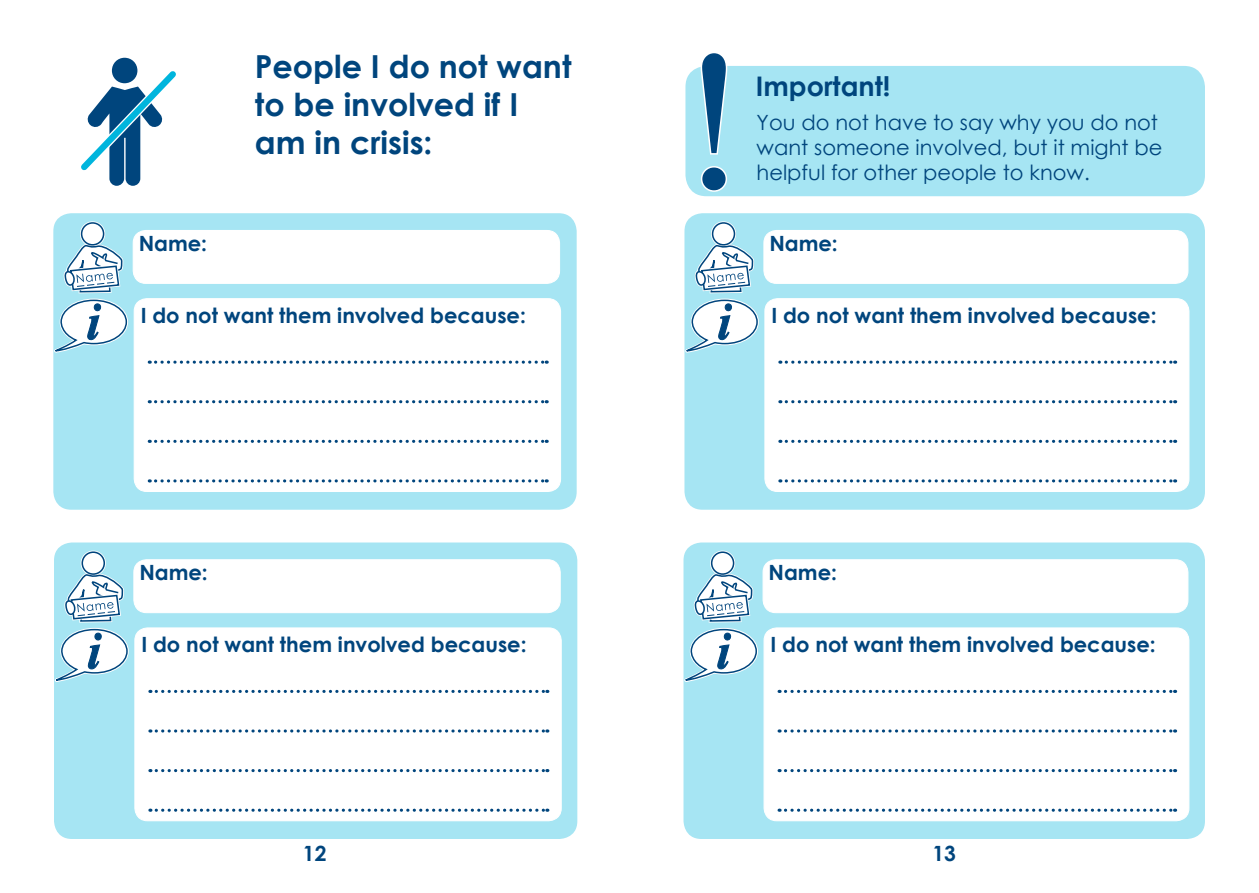
<style>
.page{position:relative;width:1259px;height:893px;background:#fff}
.page>*{position:absolute;margin:0;border:0;box-sizing:border-box;transform-origin:0 0}
.t1{font:700 31.65px/38.1px "Century Gothic";color:#00457d}
.t2{font:700 27px "Century Gothic";color:#00457d}
.t3{font:700 21px "Century Gothic";color:#00457d}
.t4{font:21px/25.2px "Century Gothic";color:#00457d}
</style>
<div class="page">
<div style="left:108px;top:54px;width:33px;height:33px;border:8px solid #fff;border-radius:50%"></div>
<div style="left:112px;top:58px;width:25px;height:25px;background:#00457d;border-radius:50%"></div>
<svg style="left:81px;top:62px;width:95px;height:124px"></svg>
<div style="left:685px;top:66px;width:520px;height:130px;background:#a6e5f3;border-radius:21px"></div>
<svg style="left:697px;top:53px;width:31px;height:142px"></svg>
<div style="left:53px;top:213px;width:523px;height:297px;background:#a6e5f3;border-radius:18px"></div>
<div style="left:133px;top:230px;width:426px;height:53px;background:#fff;border-radius:13px"></div>
<div style="left:133px;top:230px;width:427px;height:54px;border:1px solid #fff;border-radius:13px"></div>
<div style="left:134px;top:299px;width:426px;height:192px;background:#fff;border-radius:13px"></div>
<div style="left:134px;top:298px;width:427px;height:194px;border:1px solid #fff;border-radius:13px"></div>
<svg style="left:156px;top:361px;width:391px;height:3px"></svg>
<svg style="left:156px;top:400px;width:391px;height:3px"></svg>
<svg style="left:156px;top:440px;width:391px;height:3px"></svg>
<svg style="left:156px;top:479px;width:391px;height:3px"></svg>
<div style="left:81px;top:223px;width:23px;height:22px;background:#00457d;border-radius:50%"></div>
<div style="left:80px;top:221px;width:25px;height:25px;border:3px solid #fff;border-radius:50%"></div>
<div style="left:82px;top:223px;width:22px;height:22px;background:#fff;border-radius:50%"></div>
<div style="left:81px;top:222px;width:23px;height:24px;border:2px solid #00457d;border-radius:50%"></div>
<svg style="left:53px;top:241px;width:75px;height:113px"></svg>
<div style="left:54px;top:542px;width:523px;height:297px;background:#a6e5f3;border-radius:18px"></div>
<div style="left:134px;top:560px;width:426px;height:53px;background:#fff;border-radius:13px"></div>
<div style="left:133px;top:559px;width:428px;height:54px;border:1px solid #fff;border-radius:13px"></div>
<div style="left:135px;top:628px;width:426px;height:193px;background:#fff;border-radius:13px"></div>
<div style="left:134px;top:627px;width:428px;height:194px;border:1px solid #fff;border-radius:13px"></div>
<svg style="left:150px;top:690px;width:398px;height:3px"></svg>
<svg style="left:150px;top:729px;width:398px;height:4px"></svg>
<svg style="left:150px;top:769px;width:398px;height:3px"></svg>
<svg style="left:150px;top:809px;width:398px;height:3px"></svg>
<div style="left:81px;top:551px;width:25px;height:25px;border:3px solid #fff;border-radius:50%"></div>
<div style="left:82px;top:552px;width:22px;height:22px;background:#fff;border-radius:50%"></div>
<div style="left:81px;top:551px;width:24px;height:24px;border:2px solid #00457d;border-radius:50%"></div>
<svg style="left:54px;top:571px;width:75px;height:111px"></svg>
<div style="left:683px;top:542px;width:522px;height:297px;background:#a6e5f3;border-radius:18px"></div>
<div style="left:763px;top:560px;width:425px;height:53px;background:#fff;border-radius:13px"></div>
<div style="left:762px;top:559px;width:426px;height:54px;border:1px solid #fff;border-radius:13px"></div>
<div style="left:764px;top:628px;width:425px;height:193px;background:#fff;border-radius:13px"></div>
<div style="left:763px;top:627px;width:426px;height:194px;border:1px solid #fff;border-radius:13px"></div>
<svg style="left:779px;top:690px;width:396px;height:3px"></svg>
<svg style="left:779px;top:729px;width:396px;height:4px"></svg>
<svg style="left:779px;top:769px;width:396px;height:3px"></svg>
<svg style="left:779px;top:809px;width:396px;height:3px"></svg>
<div style="left:710px;top:551px;width:25px;height:25px;border:3px solid #fff;border-radius:50%"></div>
<div style="left:711px;top:552px;width:22px;height:22px;background:#fff;border-radius:50%"></div>
<div style="left:711px;top:551px;width:23px;height:24px;border:2px solid #00457d;border-radius:50%"></div>
<svg style="left:683px;top:571px;width:75px;height:113px"></svg>
<div style="left:684px;top:213px;width:521px;height:297px;background:#a6e5f3;border-radius:18px"></div>
<div style="left:764px;top:230px;width:424px;height:53px;background:#fff;border-radius:13px"></div>
<div style="left:763px;top:230px;width:425px;height:54px;border:1px solid #fff;border-radius:13px"></div>
<div style="left:765px;top:299px;width:424px;height:192px;background:#fff;border-radius:13px"></div>
<div style="left:764px;top:298px;width:425px;height:194px;border:1px solid #fff;border-radius:13px"></div>
<svg style="left:780px;top:361px;width:395px;height:3px"></svg>
<svg style="left:780px;top:400px;width:395px;height:3px"></svg>
<svg style="left:780px;top:440px;width:395px;height:3px"></svg>
<svg style="left:780px;top:479px;width:395px;height:3px"></svg>
<div style="left:711px;top:221px;width:25px;height:25px;border:3px solid #fff;border-radius:50%"></div>
<div style="left:712px;top:223px;width:22px;height:22px;background:#fff;border-radius:50%"></div>
<div style="left:712px;top:222px;width:23px;height:24px;border:2px solid #00457d;border-radius:50%"></div>
<svg style="left:684px;top:241px;width:75px;height:113px"></svg>
<h1 class="t1" style="left:255px;top:46px;width:318px">People I do not want to be involved if I am in crisis:</h1>
<p class="t2" style="left:756px;top:66px;width:136px">Important!</p>
<p class="t4" style="left:756px;top:109px;width:407px">You do not have to say why you do not want someone involved, but it might be helpful for other people to know.</p>
<p class="t3" style="left:139px;top:228px;width:70px">Name:</p>
<p class="t3" style="left:769px;top:228px;width:70px">Name:</p>
<p class="t3" style="left:141px;top:299px;width:387px">I do not want them involved because:</p>
<p class="t3" style="left:771px;top:299px;width:387px">I do not want them involved because:</p>
<p class="t3" style="left:139px;top:557px;width:70px">Name:</p>
<p class="t3" style="left:768px;top:557px;width:70px">Name:</p>
<p class="t3" style="left:141px;top:629px;width:387px">I do not want them involved because:</p>
<p class="t3" style="left:770px;top:629px;width:387px">I do not want them involved because:</p>
<p class="t3" style="left:303px;top:837px;width:25px">12</p>
<p class="t3" style="left:932px;top:837px;width:25px">13</p>
</div>
